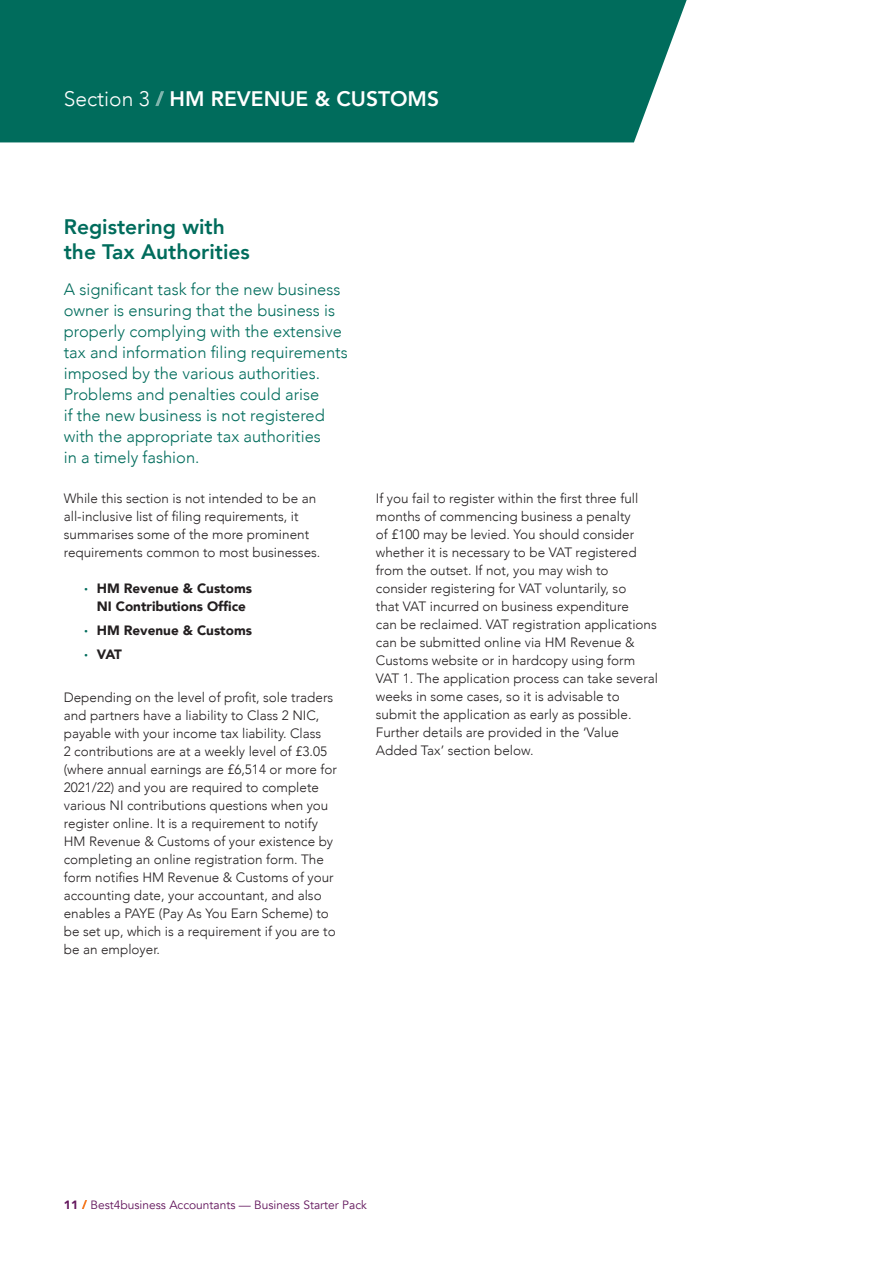
<style>
.page{position:relative;width:893px;height:1263px;background:#fff}
.page>*{position:absolute;margin:0;border:0;box-sizing:border-box;transform-origin:0 0}
.t1{font:800 21px/25.2px "Avenir";color:#006c5c}
.t2{font:800 21px "Avenir";color:#fff}
.t3{font:300 16.5px/21px "Avenir";color:#006c5c}
.t4{font:300 13.5px/18px "Avenir";color:#231f20}
.t5{font:900 13.5px/18px "Avenir";color:#231f20;text-align:center}
.t6{font:12px "Avenir";color:#62155c}
.s1{font-weight:300}
.s2{color:#006c5c}
.s3{font-weight:900}
</style>
<div class="page">
<svg style="left:82px;top:1200px;width:5px;height:9px"></svg>
<div style="left:0;top:0;width:687px;height:142px;background:#006c5c"></div>
<svg style="left:155px;top:91px;width:9px;height:15px"></svg>
<p class="t2" style="left:64px;top:82px;width:377px"><span class="s1">Section 3</span> HM REVENUE &amp; CUSTOMS</p>
<p class="t1" style="left:64px;top:214px;width:188px">Registering with the Tax Authorities</p>
<p class="t3" style="left:64px;top:279px;width:285px">A significant task for the new business owner is ensuring that the business is properly complying with the extensive tax and information filing requirements imposed by the various authorities.<br>Problems and penalties could arise<br>if the new business is not registered with the appropriate tax authorities<br>in a timely fashion.</p>
<p class="t4" style="left:64px;top:489px;width:258px">While this section is not intended to be an all-inclusive list of filing requirements, it summarises some of the more prominent requirements common to most businesses.</p>
<p class="t5" style="left:84px;top:578px;width:169px"><span class="s2">·</span> HM Revenue &amp; Customs<br>NI Contributions Office</p>
<p class="t5" style="left:84px;top:621px;width:169px"><span class="s2">·</span> HM Revenue &amp; Customs</p>
<p class="t5" style="left:84px;top:645px;width:40px"><span class="s2">·</span> VAT</p>
<p class="t4" style="left:64px;top:688px;width:275px">Depending on the level of profit, sole traders and partners have a liability to Class 2 NIC, payable with your income tax liability. Class<br>2 contributions are at a weekly level of £3.05 (where annual earnings are £6,514 or more for 2021/22) and you are required to complete various NI contributions questions when you register online. It is a requirement to notify HM Revenue &amp; Customs of your existence by completing an online registration form. The form notifies HM Revenue &amp; Customs of your accounting date, your accountant, and also enables a PAYE (Pay As You Earn Scheme) to be set up, which is a requirement if you are to be an employer.</p>
<p class="t4" style="left:376px;top:489px;width:264px">If you fail to register within the first three full months of commencing business a penalty</p>
<p class="t4" style="left:376px;top:525px;width:262px">of £100 may be levied. You should consider whether it is necessary to be VAT registered from the outset. If not, you may wish to consider registering for VAT voluntarily, so</p>
<p class="t4" style="left:376px;top:597px;width:284px">that VAT incurred on business expenditure<br>can be reclaimed. VAT registration applications can be submitted online via HM Revenue &amp; Customs website or in hardcopy using form VAT 1. The application process can take several weeks in some cases, so it is advisable to submit the application as early as possible.<br>Further details are provided in the ‘Value Added Tax’ section below.</p>
<p class="t6" style="left:64px;top:1198px;width:305px"><span class="s3">11</span> Best4business Accountants — Business Starter Pack</p>
</div>
